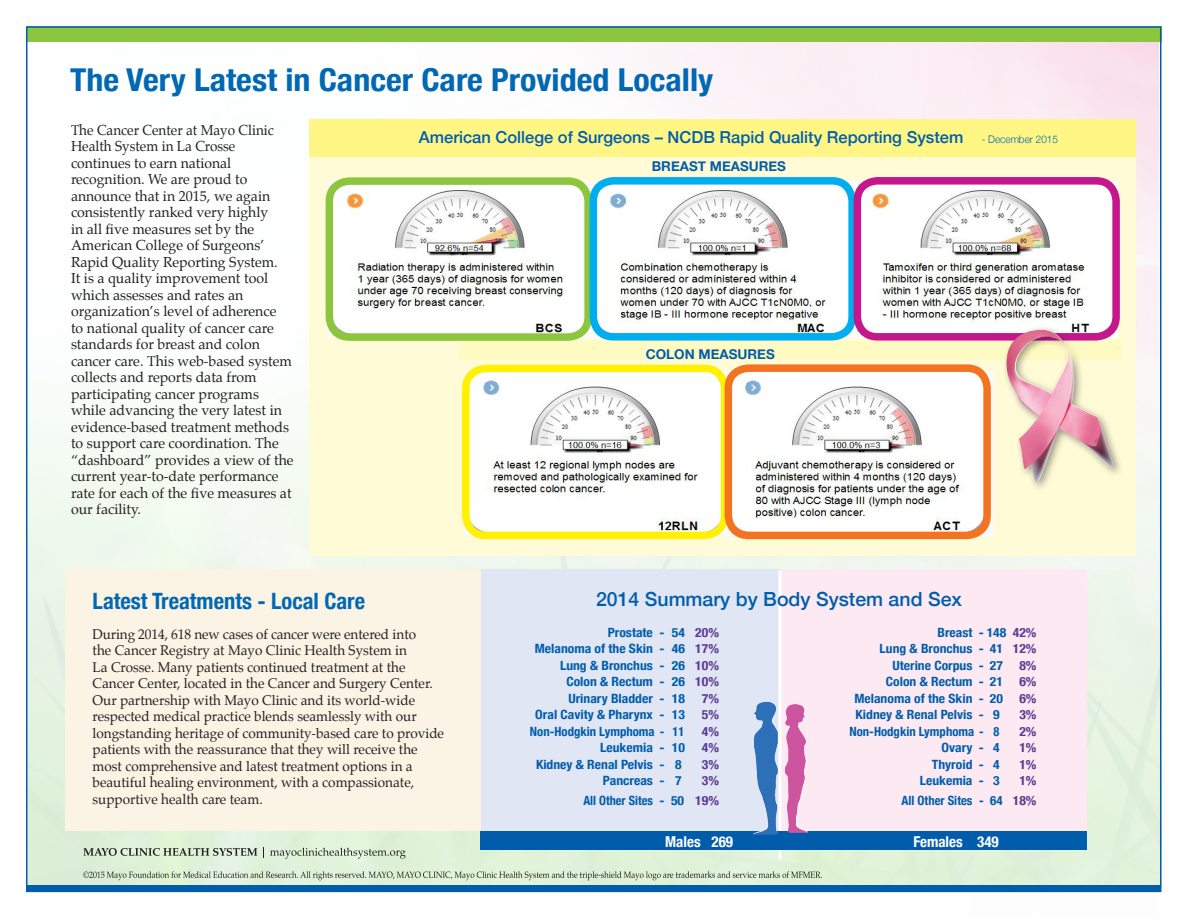
<style>
.page{position:relative;width:1188px;height:918px;background:#fff}
.page>*{position:absolute;margin:0;border:0;box-sizing:border-box;transform-origin:0 0}
.Bodycopy-BEMBO{font:700 condensed 31.5px "Helvetica Neue";color:#0168b3;scale:1.08 1}
.t1{font:700 condensed 22.5px "Helvetica Neue";color:#0168b3}
.t2{font:500 19.5px "Helvetica Neue";color:#015dac}
.t3{font:500 16.5px "Helvetica Neue";color:#015dac}
.t4{font:700 condensed 15px "Helvetica Neue";color:#fff}
.t5{font:14.25px/16.5px "Palatino";color:#231f20}
.t6{font:14.25px/16.5px "Palatino";color:#231f20;scale:.95 1}
.t7{font:13.8px/16.5px "Palatino";color:#231f20}
.t8{font:700 13.5px "Helvetica Neue";color:#015dac}
.t9{font:700 condensed 12.75px "Helvetica Neue";color:#015dac;scale:1.07 1}
.t10{font:700 condensed 12.75px "Helvetica Neue";color:#015dac}
.t11{font:700 condensed 12.75px "Helvetica Neue";color:#5c3a97;scale:1.07 1}
.s1{font-weight:300;font-size:10.5px;color:#0168b3}
.s2{color:#5c3a97}
</style>
<div class="page">
<img style="left:29px;top:41px;width:182px;height:844px">
<img style="left:211px;top:41px;width:948px;height:852px">
<div style="left:309px;top:130px;width:826px;height:426px;background:#fffbd6"></div>
<svg style="left:83px;top:848px;width:174px;height:8px"></svg>
<svg style="left:270px;top:848px;width:136px;height:11px"></svg>
<svg style="left:83px;top:871px;width:739px;height:9px"></svg>
<div style="left:26px;top:886px;width:1134px;height:5px;background:#015dac"></div>
<div style="left:27px;top:26px;width:1134px;height:15px;background:#8bc63e"></div>
<img style="left:327px;top:181px;width:791px;height:157px">
<div style="left:309px;top:120px;width:826px;height:37px;background:#fff685"></div>
<div style="left:326px;top:177px;width:266px;height:164px;border:8px solid #8bc63e;border-radius:20px"></div>
<div style="left:590px;top:177px;width:266px;height:164px;border:8px solid #00aeef;border-radius:20px"></div>
<div style="left:854px;top:177px;width:266px;height:164px;border:8px solid #c5168c;border-radius:20px"></div>
<div style="left:459px;top:341px;width:662px;height:19px;background:#fffac1"></div>
<img style="left:465px;top:371px;width:529px;height:165px">
<div style="left:462px;top:365px;width:266px;height:174px;border:8px solid #fff101;border-radius:20px"></div>
<div style="left:725px;top:364px;width:266px;height:175px;border:8px solid #f47321;border-radius:20px"></div>
<div style="left:1002px;top:325px;width:122px;height:168px;background:#231f20;opacity:.46"></div>
<img style="left:1006px;top:330px;width:108px;height:153px">
<div style="left:65px;top:569px;width:416px;height:262px;background:#fbf4e5"></div>
<div style="left:721px;top:569px;width:366px;height:262px;background:#fce9f1"></div>
<div style="left:481px;top:569px;width:300px;height:262px;background:#e0e6f3"></div>
<hr style="left:778px;top:571px;width:3px;height:289px;background:#fff">
<div style="left:481px;top:832px;width:606px;height:18px;background:#015dac"></div>
<img style="left:753px;top:702px;width:25px;height:133px">
<img style="left:783px;top:704px;width:25px;height:129px">
<p class="Bodycopy-BEMBO" style="left:70px;top:54px;width:597px">The Very Latest in Cancer Care Provided Locally</p>
<p class="t3" style="left:419px;top:124px;width:641px">American College of Surgeons – NCDB Rapid Quality Reporting System <span class="s1">- December 2015</span></p>
<p class="t6" style="left:71px;top:121px;width:215px">The Cancer Center at Mayo Clinic<br>Health System in La Crosse</p>
<p class="t5" style="left:71px;top:154px;width:208px">continues to earn national recognition. We are proud to announce that in 2015, we again consistently ranked very highly in all five measures set by the<br>American College of Surgeons’<br>Rapid Quality Reporting System.</p>
<p class="t5" style="left:71px;top:270px;width:224px">It is a quality improvement tool which assesses and rates an organization’s level of adherence<br>to national quality of cancer care standards for breast and colon cancer care. This web-based system collects and reports data from participating cancer programs while advancing the very latest in evidence-based treatment methods to support care coordination. The “dashboard” provides a view of the current year-to-date performance rate for each of the five measures at our facility.</p>
<p class="t8" style="left:652px;top:155px;width:136px">BREAST MEASURES</p>
<p class="t8" style="left:646px;top:343px;width:131px">COLON MEASURES</p>
<p class="t1" style="left:93px;top:582px;width:274px">Latest Treatments - Local Care</p>
<p class="t7" style="left:93px;top:626px;width:325px">During 2014, 618 new cases of cancer were entered into</p>
<p class="t7" style="left:93px;top:642px;width:316px">the Cancer Registry at Mayo Clinic Health System in</p>
<p class="t7" style="left:93px;top:659px;width:353px">La Crosse. Many patients continued treatment at the Cancer Center, located in the Cancer and Surgery Center.<br>Our partnership with Mayo Clinic and its world-wide respected medical practice blends seamlessly with our longstanding heritage of community-based care to provide patients with the reassurance that they will receive the most comprehensive and latest treatment options in a beautiful healing environment, with a compassionate, supportive health care team.</p>
<p class="t2" style="left:596px;top:583px;width:367px">2014 Summary by Body System and Sex</p>
<p class="t9" style="left:608px;top:622px;width:105px">Prostate - 54 <span class="s2">20%</span></p>
<p class="t9" style="left:535px;top:638px;width:174px">Melanoma of the Skin - 46 <span class="s2">17%</span></p>
<p class="t9" style="left:560px;top:655px;width:150px">Lung &amp; Bronchus - 26 <span class="s2">10%</span></p>
<p class="t9" style="left:566px;top:671px;width:144px">Colon &amp; Rectum - 26 <span class="s2">10%</span></p>
<p class="t9" style="left:568px;top:688px;width:110px">Urinary Bladder - 18</p>
<p class="t11" style="left:702px;top:688px;width:18px">7%</p>
<p class="t9" style="left:535px;top:704px;width:141px">Oral Cavity &amp; Pharynx - 13</p>
<p class="t11" style="left:702px;top:704px;width:18px">5%</p>
<p class="t10" style="left:530px;top:721px;width:156px">Non-Hodgkin Lymphoma - 11</p>
<p class="t11" style="left:702px;top:721px;width:18px">4%</p>
<p class="t9" style="left:600px;top:737px;width:81px">Leukemia - 10</p>
<p class="t11" style="left:702px;top:737px;width:18px">4%</p>
<p class="t9" style="left:536px;top:754px;width:138px">Kidney &amp; Renal Pelvis - 8</p>
<p class="t11" style="left:702px;top:754px;width:18px">3%</p>
<p class="t9" style="left:603px;top:770px;width:75px">Pancreas - 7</p>
<p class="t11" style="left:702px;top:770px;width:18px">3%</p>
<p class="t10" style="left:583px;top:790px;width:137px">All Other Sites - 50 <span class="s2">19%</span></p>
<p class="t9" style="left:937px;top:622px;width:94px">Breast - 148 <span class="s2">42%</span></p>
<p class="t9" style="left:880px;top:638px;width:148px">Lung &amp; Bronchus - 41 <span class="s2">12%</span></p>
<p class="t9" style="left:892px;top:655px;width:105px">Uterine Corpus - 27</p>
<p class="t11" style="left:1019px;top:655px;width:18px">8%</p>
<p class="t9" style="left:886px;top:671px;width:111px">Colon &amp; Rectum - 21</p>
<p class="t11" style="left:1019px;top:671px;width:18px">6%</p>
<p class="t9" style="left:854px;top:688px;width:140px">Melanoma of the Skin - 20</p>
<p class="t11" style="left:1019px;top:688px;width:18px">6%</p>
<p class="t9" style="left:856px;top:704px;width:136px">Kidney &amp; Renal Pelvis - 9</p>
<p class="t11" style="left:1019px;top:704px;width:18px">3%</p>
<p class="t10" style="left:850px;top:721px;width:151px">Non-Hodgkin Lymphoma - 8</p>
<p class="t11" style="left:1019px;top:721px;width:18px">2%</p>
<p class="t9" style="left:941px;top:737px;width:56px">Ovary - 4</p>
<p class="t11" style="left:1019px;top:737px;width:18px">1%</p>
<p class="t9" style="left:932px;top:754px;width:65px">Thyroid - 4</p>
<p class="t11" style="left:1019px;top:754px;width:18px">1%</p>
<p class="t9" style="left:920px;top:770px;width:76px">Leukemia - 3</p>
<p class="t11" style="left:1019px;top:770px;width:18px">1%</p>
<p class="t10" style="left:902px;top:790px;width:137px">All Other Sites - 64 <span class="s2">18%</span></p>
<p class="t4" style="left:665px;top:829px;width:69px">Males 269</p>
<p class="t4" style="left:914px;top:829px;width:87px">Females 349</p>
</div>
